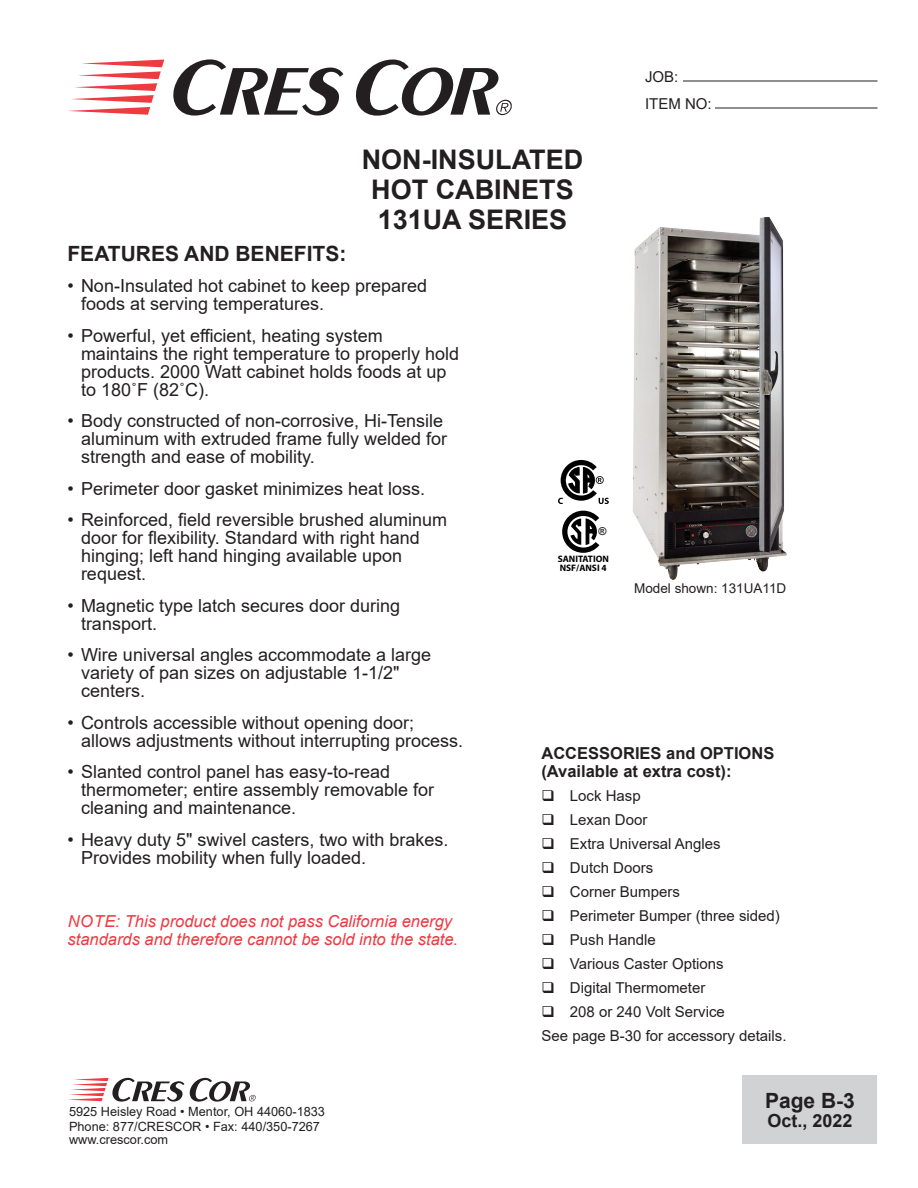
<style>
.page{position:relative;width:918px;height:1188px;background:#fff}
.page>*{position:absolute;margin:0;border:0;box-sizing:border-box;transform-origin:0 0}
.t1{font:700 27px/30px "Arial";color:#231f20;text-align:center}
.Features___Benefits{font:700 21px "Arial";color:#231f20}
.t2{font:18px/18px "Arial";color:#231f20}
.t3{font:700 18px "Arial";color:#231f20}
.note{font:italic 16.5px/18px "Arial";color:#ee3a41}
.t4{font:700 16.5px "Arial";color:#231f20}
.t5{font:15px/27px "Arial";color:#231f20}
.t6{font:13.5px "Arial";color:#231f20}
.t7{font:12.75px/15px "Arial";color:#231f20}
.t8{font:700 10.8px "Arial";color:#231f20}
.t9{font:700 9.3px/9.1px "Myriad Pro";color:#000}
</style>
<div class="page">
<hr style="left:715px;top:108px;width:162px;height:1px;background:#231f20">
<hr style="left:683px;top:81px;width:195px;height:1px;background:#231f20">
<div style="left:742px;top:1076px;width:136px;height:68px;background:#d1d2d4"></div>
<svg style="left:173px;top:59px;width:170px;height:57px"></svg>
<svg style="left:68px;top:60px;width:96px;height:55px"></svg>
<svg style="left:355px;top:60px;width:157px;height:56px"></svg>
<svg style="left:68px;top:1078px;width:188px;height:24px"></svg>
<img style="left:558px;top:217px;width:229px;height:363px">
<h1 class="t1" style="left:362px;top:145px;width:223px">NON-INSULATED<br>HOT CABINETS<br>131UA SERIES</h1>
<p class="t5" style="left:645px;top:63px;width:68px">JOB:<br>ITEM NO:</p>
<p class="Features___Benefits" style="left:68px;top:238px;width:280px">FEATURES AND BENEFITS:</p>
<p class="t2" style="left:81px;top:277px;width:348px;text-indent:-14px">• Non-Insulated hot cabinet to keep prepared foods at serving temperatures.</p>
<p class="t2" style="left:81px;top:326px;width:380px;text-indent:-14px">• Powerful, yet efficient, heating system maintains the right temperature to properly hold products. 2000 Watt cabinet holds foods at up to 180˚F (82˚C).</p>
<p class="t2" style="left:81px;top:412px;width:368px;text-indent:-14px">• Body constructed of non-corrosive, Hi-Tensile aluminum with extruded frame fully welded for strength and ease of mobility.</p>
<p class="t2" style="left:68px;top:479px;width:359px">• Perimeter door gasket minimizes heat loss.</p>
<p class="t2" style="left:81px;top:511px;width:368px;text-indent:-14px">• Reinforced, field reversible brushed aluminum door for flexibility. Standard with right hand hinging; left hand hinging available upon request.</p>
<p class="t2" style="left:81px;top:596px;width:321px;text-indent:-14px">• Magnetic type latch secures door during transport.</p>
<p class="t2" style="left:81px;top:646px;width:352px;text-indent:-14px">• Wire universal angles accommodate a large variety of pan sizes on adjustable 1-1/2" centers.</p>
<p class="t2" style="left:81px;top:713px;width:384px;text-indent:-14px">• Controls accessible without opening door; allows adjustments without interrupting process.</p>
<p class="t2" style="left:81px;top:763px;width:355px;text-indent:-14px">• Slanted control panel has easy-to-read thermometer; entire assembly removable for cleaning and maintenance.</p>
<p class="t2" style="left:81px;top:830px;width:369px;text-indent:-14px">• Heavy duty 5" swivel casters, two with brakes.<br>Provides mobility when fully loaded.</p>
<p class="note" style="left:68px;top:912px;width:392px">NOTE: This product does not pass California energy standards and therefore cannot be sold into the state.</p>
<p class="t7" style="left:69px;top:1103px;width:258px">5925 Heisley Road • Mentor, OH 44060-1833<br>Phone: 877/CRESCOR • Fax: 440/350-7267</p>
<p class="t7" style="left:69px;top:1132px;width:101px">www.crescor.com</p>
<p class="t8" style="left:598px;top:524px;width:9px">®</p>
<p class="t9" style="left:558px;top:554px;width:53px">SANITATION<br>NSF/ANSI 4</p>
<p class="t6" style="left:634px;top:579px;width:154px">Model shown: 131UA11D</p>
<p class="t4" style="left:542px;top:741px;width:234px">ACCESSORIES and OPTIONS</p>
<p class="t4" style="left:542px;top:759px;width:192px">(Available at extra cost):</p>
<p class="t5" style="left:542px;top:782px;width:101px">❑ Lock Hasp</p>
<p class="t5" style="left:542px;top:806px;width:107px">❑ Lexan Door</p>
<p class="t5" style="left:542px;top:830px;width:181px">❑ Extra Universal Angles</p>
<p class="t5" style="left:542px;top:854px;width:113px">❑ Dutch Doors</p>
<p class="t5" style="left:542px;top:878px;width:140px">❑ Corner Bumpers</p>
<p class="t5" style="left:542px;top:902px;width:240px">❑ Perimeter Bumper (three sided)</p>
<p class="t5" style="left:542px;top:926px;width:116px">❑ Push Handle</p>
<p class="t5" style="left:542px;top:950px;width:184px">❑ Various Caster Options</p>
<p class="t5" style="left:542px;top:974px;width:165px">❑ Digital Thermometer</p>
<p class="t5" style="left:542px;top:998px;width:185px">❑ 208 or 240 Volt Service</p>
<p class="t5" style="left:542px;top:1022px;width:247px">See page B-30 for accessory details.</p>
<p class="Features___Benefits" style="left:765px;top:1086px;width:91px">Page B-3</p>
<p class="t3" style="left:767px;top:1108px;width:87px">Oct., 2022</p>
</div>
